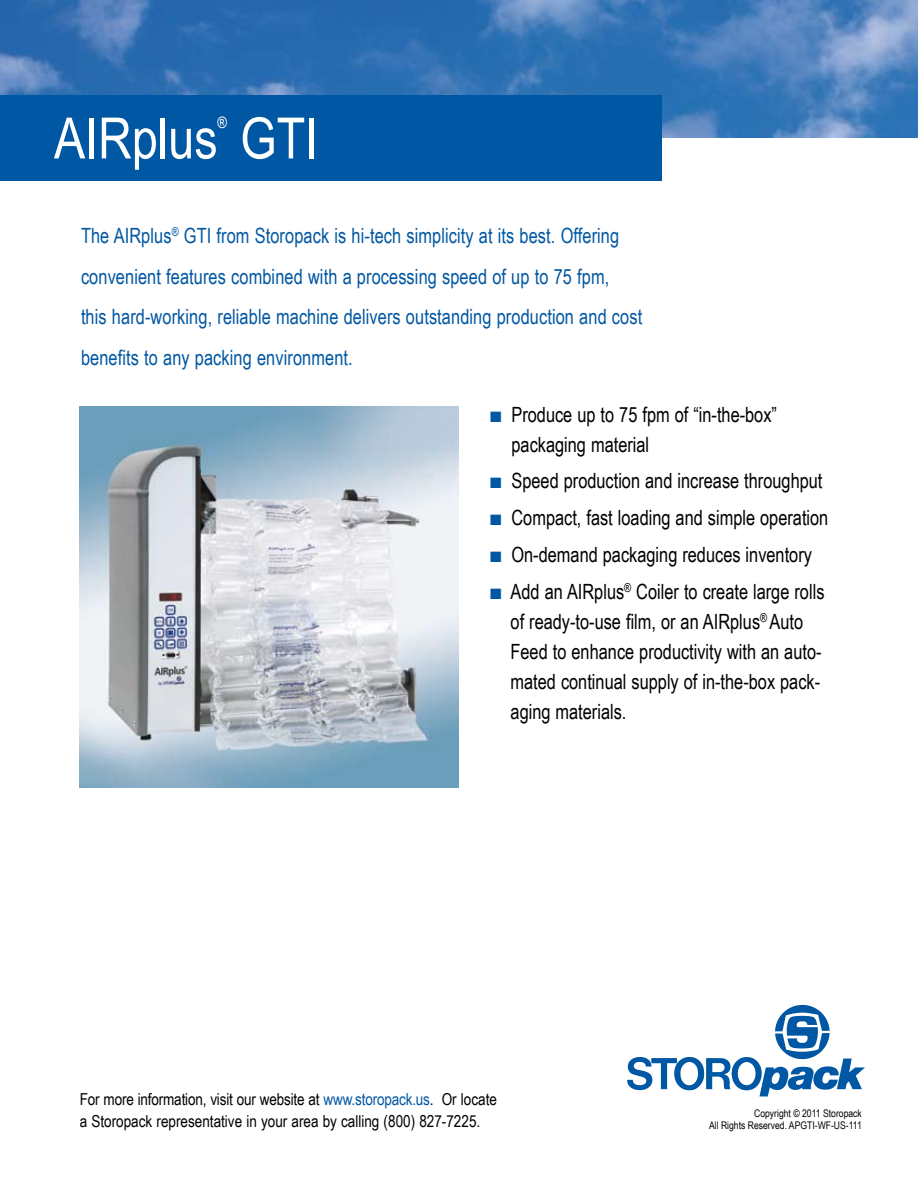
<style>
.page{position:relative;width:918px;height:1188px;background:#fff}
.page>*{position:absolute;margin:0;border:0;box-sizing:border-box;transform-origin:0 0}
.t1{font:57px "Arial Narrow";color:#fff}
.t2{font:21px/30px "Arial Narrow";color:#000;scale:.95 1}
.t3{font:21px/40.5px "Arial Narrow";letter-spacing:.005em;color:#0057a3;scale:.95 1}
.t4{font:16.5px/22.5px "Arial Narrow";color:#000}
.t5{font:15.75px "Arial Narrow";color:#fff}
.t6{font:10.5px/12px "Arial Narrow";color:#000;text-align:right}
.s1{color:#0057a3}
</style>
<div class="page">
<img style="left:0;top:0;width:918px;height:137px">
<div style="left:0;top:96px;width:662px;height:85px;background:#0057a3"></div>
<svg style="left:627px;top:1005px;width:238px;height:91px"></svg>
<img style="left:80px;top:406px;width:379px;height:382px">
<h1 class="t1" style="left:54px;top:97px;width:266px">AIRplus GTI</h1>
<p class="t5" style="left:218px;top:111px;width:11px">®</p>
<p class="t3" style="left:81px;top:215px;width:592px">The AIRplus<sup>®</sup> GTI from Storopack is hi-tech simplicity at its best. Offering convenient features combined with a processing speed of up to 75 fpm,<br>this hard-working, reliable machine delivers outstanding production and cost benefits to any packing environment.</p>
<p class="t2" style="left:511px;top:398px;width:281px;text-indent:-21px"><span class="s1">■</span> Produce up to 75 fpm of “in-the-box” packaging material</p>
<p class="t2" style="left:490px;top:465px;width:351px"><span class="s1">■</span> Speed production and increase throughput</p>
<p class="t2" style="left:490px;top:502px;width:358px"><span class="s1">■</span> Compact, fast loading and simple operation</p>
<p class="t2" style="left:490px;top:539px;width:340px"><span class="s1">■</span> On-demand packaging reduces inventory</p>
<p class="t2" style="left:511px;top:575px;width:332px;text-indent:-21px"><span class="s1">■</span> Add an AIRplus<sup>®</sup> Coiler to create large rolls of ready-to-use film, or an AIRplus<sup>®</sup> Auto Feed to enhance productivity with an auto&shy;mated continual supply of in-the-box pack&shy;aging materials.</p>
<p class="t4" style="left:80px;top:1087px;width:419px">For more information, visit our website at <span class="s1">www.storopack.us</span>. Or locate a Storopack representative in your area by calling (800) 827-7225.</p>
<p class="t6" style="left:709px;top:1107px;width:154px">Copyright © 2011 Storopack<br>All Rights Reserved. APGTI-WF-US-111</p>
</div>
